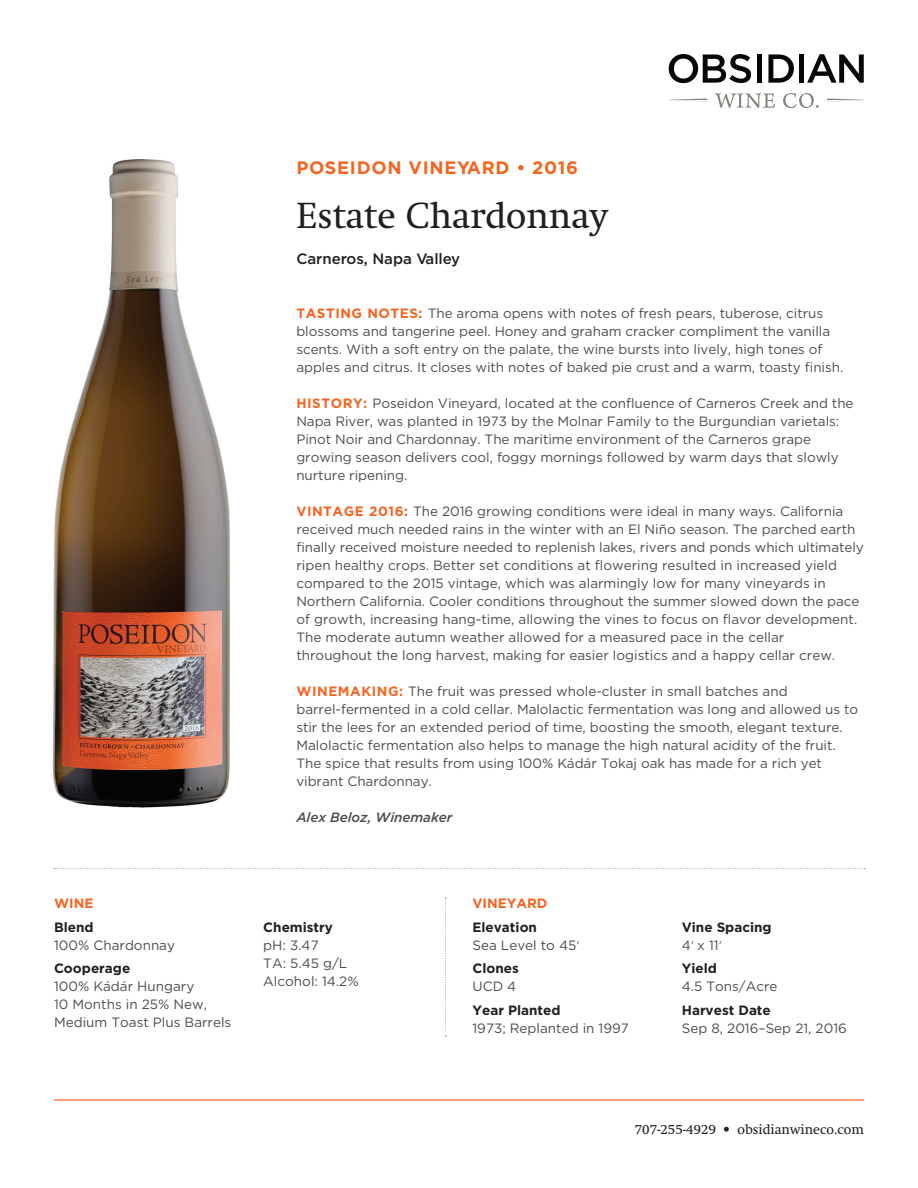
<style>
.page{position:relative;width:918px;height:1188px;background:#fff}
.page>*{position:absolute;margin:0;border:0;box-sizing:border-box;transform-origin:0 0}
.t1{font:36px "Swift";color:#231f20}
.t2{font:700 18px "Gotham";letter-spacing:.04em;color:#f36521}
.t3{font:500 15px "Gotham";color:#231f20}
.t4{font:13.5px/18px "Gotham";letter-spacing:-.005em;color:#4b4c4d}
.t5{font:700 13.5px/18px "Gotham";color:#231f20}
.t6{font:13.5px "Swift";color:#231f20}
.t7{font:italic 500 13.5px "Gotham";letter-spacing:-.005em;color:#4b4c4d}
.t8{font:700 13.5px "Gotham";color:#f36521}
.s1{font-weight:700;color:#f36521}
.s2{font-weight:700;color:#231f20}
.s3{font-family:"Arno Pro Sm Text"}
.s4{font-weight:400;color:#4b4c4d}
.s5{font-family:"Arno Pro Sm Text";font-weight:400;color:#4b4c4d}
</style>
<div class="page">
<hr style="left:54px;top:1099px;width:810px;height:2px;background:#f47d4b">
<svg style="left:445px;top:898px;width:1px;height:138px"></svg>
<svg style="left:54px;top:868px;width:811px;height:1px"></svg>
<img style="left:52px;top:159px;width:178px;height:649px">
<svg style="left:669px;top:54px;width:82px;height:29px"></svg>
<div style="left:757px;top:54px;width:5px;height:29px;background:#050605"></div>
<svg style="left:768px;top:54px;width:26px;height:29px"></svg>
<div style="left:799px;top:54px;width:5px;height:29px;background:#050605"></div>
<svg style="left:807px;top:54px;width:57px;height:29px"></svg>
<svg style="left:715px;top:93px;width:60px;height:15px"></svg>
<svg style="left:783px;top:93px;width:36px;height:15px"></svg>
<svg style="left:827px;top:99px;width:37px;height:2px"></svg>
<svg style="left:669px;top:99px;width:38px;height:2px"></svg>
<p class="t8" style="left:54px;top:894px;width:41px">WINE</p>
<p class="t5" style="left:54px;top:918px;width:41px">Blend</p>
<p class="t4" style="left:54px;top:936px;width:123px">100% Chardonnay</p>
<p class="t5" style="left:54px;top:959px;width:78px">Cooperage</p>
<p class="t4" style="left:54px;top:977px;width:179px">100% Kádár Hungary<br>10 Months in 25% New,<br>Medium Toast Plus Barrels</p>
<h2 class="t2" style="left:296px;top:156px;width:283px">POSEIDON VINEYARD • 2016</h2>
<h1 class="t1" style="left:296px;top:195px;width:313px">Estate Chardonnay</h1>
<p class="t3" style="left:296px;top:249px;width:165px">Carneros, Napa Valley</p>
<p class="t4" style="left:296px;top:304px;width:548px"><span class="s1">TASTING NOTES:</span> The aroma opens with notes of fresh pears, tuberose, citrus blossoms and tangerine peel. Honey and graham cracker compliment the vanilla scents. With a soft entry on the palate, the wine bursts into lively, high tones of apples and citrus. It closes with notes of baked pie crust and a warm, toasty finish.</p>
<p class="t4" style="left:296px;top:394px;width:559px"><span class="s1">HISTORY:</span> Poseidon Vineyard, located at the confluence of Carneros Creek and the Napa River, was planted in 1973 by the Molnar Family to the Burgundian varietals:<br>Pinot Noir and Chardonnay. The maritime environment of the Carneros grape growing season delivers cool, foggy mornings followed by warm days that slowly nurture ripening.</p>
<p class="t4" style="left:296px;top:502px;width:569px"><span class="s1">VINTAGE 2016:</span> The 2016 growing conditions were ideal in many ways. California received much needed rains in the winter with an El Niño season. The parched earth finally received moisture needed to replenish lakes, rivers and ponds which ultimately ripen healthy crops. Better set conditions at flowering resulted in increased yield compared to the 2015 vintage, which was alarmingly low for many vineyards in Northern California. Cooler conditions throughout the summer slowed down the pace of growth, increasing hang-time, allowing the vines to focus on flavor development.<br>The moderate autumn weather allowed for a measured pace in the cellar<br>throughout the long harvest, making for easier logistics and a happy cellar crew.</p>
<p class="t4" style="left:296px;top:682px;width:563px"><span class="s1">WINEMAKING:</span> The fruit was pressed whole-cluster in small batches and barrel-fermented in a cold cellar. Malolactic fermentation was long and allowed us to stir the lees for an extended period of time, boosting the smooth, elegant texture.<br>Malolactic fermentation also helps to manage the high natural acidity of the fruit.<br>The spice that results from using 100% Kádár Tokaj oak has made for a rich yet vibrant Chardonnay.</p>
<p class="t7" style="left:296px;top:808px;width:158px">Alex Beloz, Winemaker</p>
<p class="t5" style="left:263px;top:918px;width:71px">Chemistry</p>
<p class="t4" style="left:263px;top:936px;width:97px">pH: 3.47<br>TA: 5.45 g/L<br>Alcohol: 14.2%</p>
<p class="t8" style="left:472px;top:894px;width:77px">VINEYARD</p>
<p class="t4" style="left:472px;top:918px;width:108px"><span class="s2">Elevation<br></span>Sea Level to 45<span class="s3">′</span></p>
<p class="t5" style="left:472px;top:959px;width:48px">Clones</p>
<p class="t4" style="left:472px;top:977px;width:45px">UCD 4</p>
<p class="t5" style="left:472px;top:1001px;width:90px">Year Planted</p>
<p class="t4" style="left:472px;top:1019px;width:158px">1973; Replanted in 1997</p>
<p class="t5" style="left:682px;top:918px;width:91px">Vine Spacing<br><span class="s4">4</span><span class="s5">′</span> <span class="s4">x 11</span><span class="s5">′</span></p>
<p class="t5" style="left:682px;top:959px;width:37px">Yield</p>
<p class="t4" style="left:682px;top:977px;width:97px">4.5 Tons/Acre</p>
<p class="t5" style="left:682px;top:1001px;width:91px">Harvest Date</p>
<p class="t4" style="left:682px;top:1019px;width:167px">Sep 8, 2016–Sep 21, 2016</p>
<p class="t6" style="left:635px;top:1122px;width:231px">707-255-4929 • obsidianwineco.com</p>
</div>
